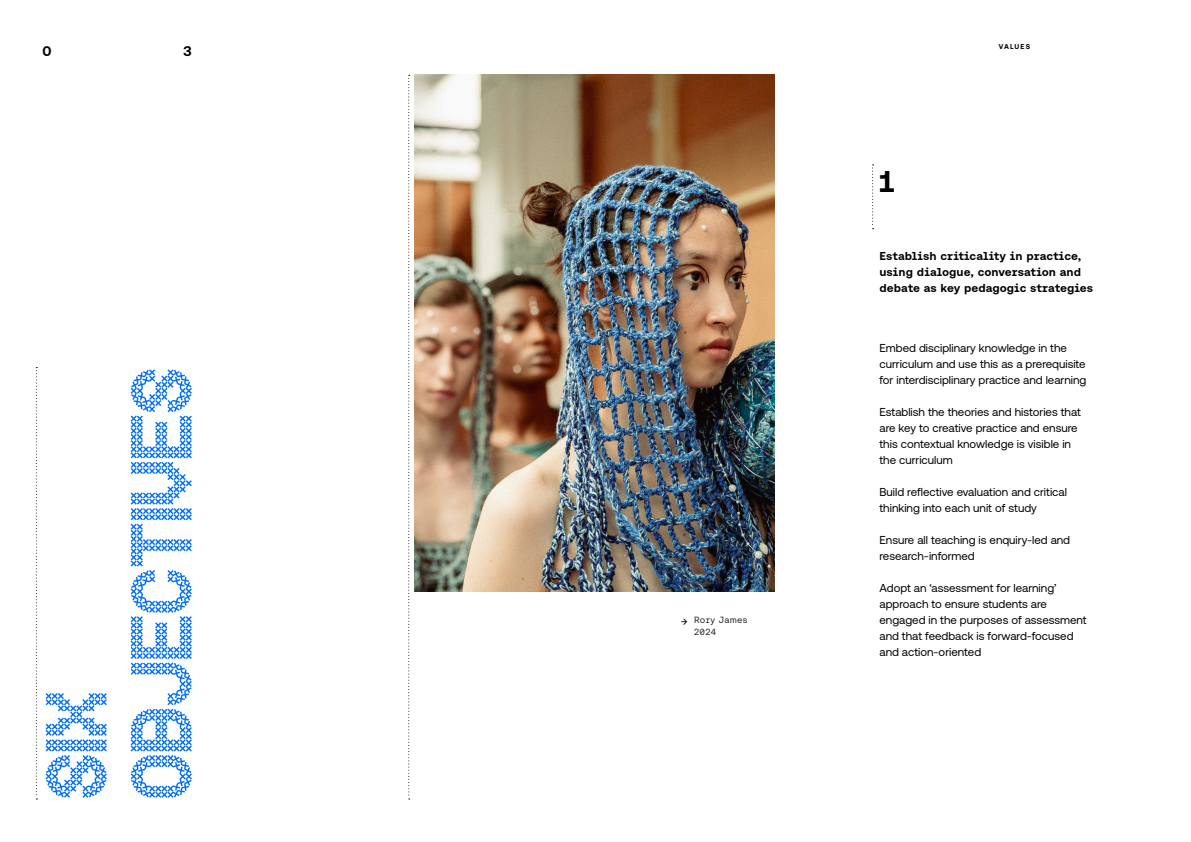
<style>
.page{position:relative;width:1191px;height:842px;background:#fff}
.page>*{position:absolute;margin:0;border:0;box-sizing:border-box;transform-origin:0 0}
.t1{font:85px/85px "Exchange Stitch";color:#006ef6}
.t2{font:700 30px "Aeonik Fono";color:#000001}
.t3{font:700 14px "Aeonik Pro";color:#000001}
.t4{font:11.5px/16px "Aeonik Pro";color:#000001}
.t5{font:700 11.5px/16px "Aeonik Fono";color:#000001}
.t6{font:9px/12px "Aeonik Fono";letter-spacing:.03em;color:#231f20}
.t7{font:700 7px "Aeonik Pro";letter-spacing:.17em;color:#000001}
.s1{font-size:11.5px;color:#000001}
</style>
<div class="page">
<svg style="left:408px;top:75px;width:2px;height:724px"></svg>
<svg style="left:36px;top:367px;width:1px;height:432px"></svg>
<svg style="left:872px;top:164px;width:1px;height:65px"></svg>
<img style="left:415px;top:75px;width:359px;height:516px">
<p class="t3" style="left:43px;top:43px;width:11px">0</p>
<p class="t3" style="left:184px;top:43px;width:10px">3</p>
<p class="t7" style="left:999px;top:43px;width:33px">VALUES</p>
<h3 class="t2" style="left:878px;top:164px;width:18px">1</h3>
<h2 class="t1" style="left:33px;top:799px;width:433px;rotate:-90deg">SIX<br>OBJECTIVES</h2>
<p class="t6" style="left:694px;top:614px;width:55px;text-indent:-13px"><span class="s1">→</span> Rory James<br>2024</p>
<h4 class="t5" style="left:879px;top:248px;width:215px">Establish criticality in practice, using dialogue, conversation and debate as key pedagogic strategies</h4>
<p class="t4" style="left:879px;top:340px;width:208px">Embed disciplinary knowledge in the curriculum and use this as a prerequisite for interdisciplinary practice and learning</p>
<p class="t4" style="left:879px;top:404px;width:203px">Establish the theories and histories that are key to creative practice and ensure this contextual knowledge is visible in the curriculum</p>
<p class="t4" style="left:879px;top:484px;width:189px">Build reflective evaluation and critical thinking into each unit of study</p>
<p class="t4" style="left:879px;top:532px;width:192px">Ensure all teaching is enquiry-led and research-informed</p>
<p class="t4" style="left:879px;top:580px;width:209px">Adopt an ‘assessment for learning’ approach to ensure students are engaged in the purposes of assessment and that feedback is forward-focused and action-oriented</p>
</div>
